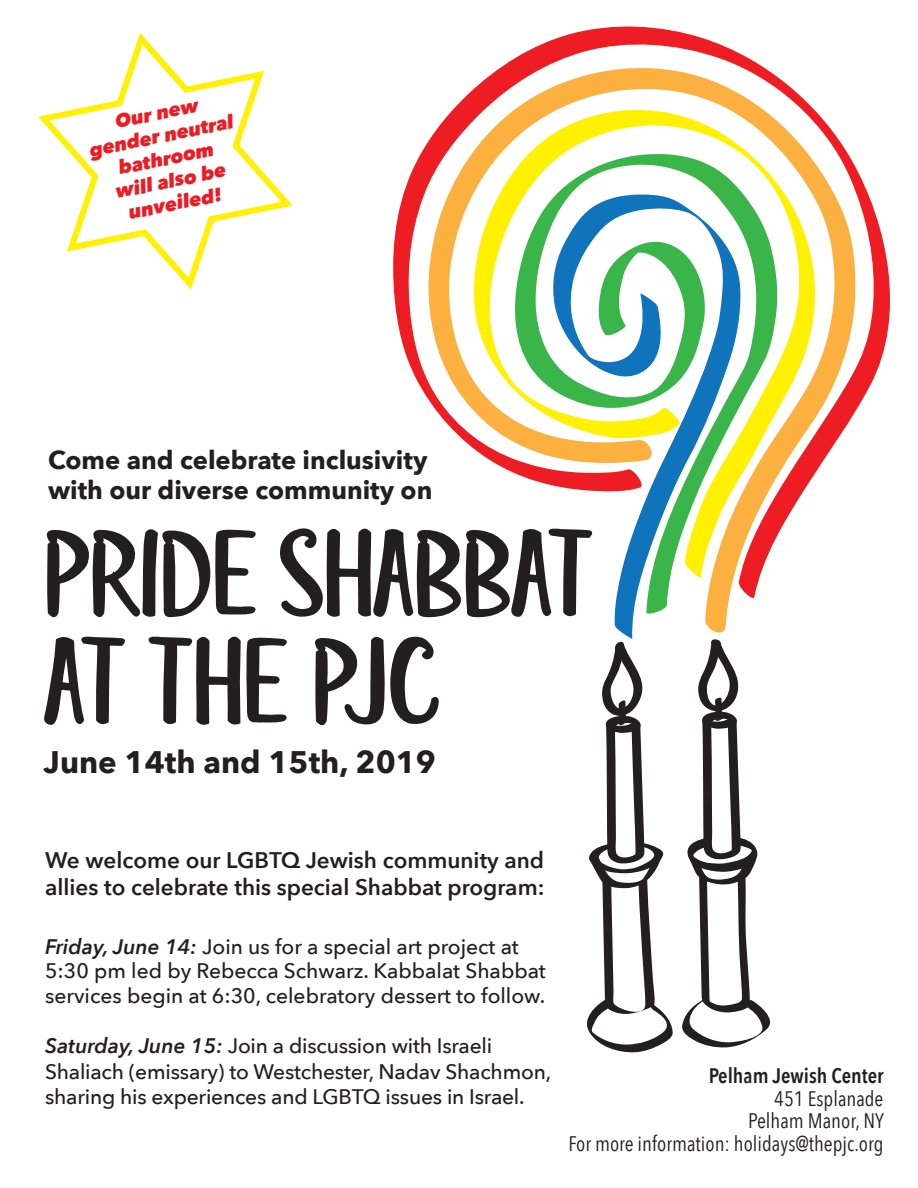
<style>
.page{position:relative;width:918px;height:1188px;background:#fff}
.page>*{position:absolute;margin:0;border:0;box-sizing:border-box;transform-origin:0 0}
.t1{font:90px "Star Strella";color:#231f20}
.t2{font:700 31.2px "Avenir Next";color:#231f20}
.t3{font:700 25.5px/30px "Avenir Next";color:#231f20}
.t4{font:600 22.5px "Avenir Next";color:#231f20}
.t5{font:500 21px/24.6px "Avenir Next";letter-spacing:-.01em;color:#231f20}
.t6{font:21px "Avenir Next Condensed";color:#231f20}
.t7{font:600 21px "Avenir Next Condensed";color:#231f20}
.t8{font:italic 800 19.05px "Avenir Next";color:#ed1c24}
.s1{font-weight:600;font-style:italic}
</style>
<div class="page">
<svg style="left:682px;top:639px;width:88px;height:409px"></svg>
<svg style="left:587px;top:641px;width:86px;height:412px"></svg>
<svg style="left:614px;top:602px;width:115px;height:37px"></svg>
<svg style="left:393px;top:26px;width:497px;height:576px"></svg>
<svg style="left:46px;top:529px;width:210px;height:89px"></svg>
<svg style="left:280px;top:521px;width:312px;height:97px"></svg>
<svg style="left:44px;top:636px;width:80px;height:89px"></svg>
<svg style="left:148px;top:636px;width:139px;height:88px"></svg>
<svg style="left:315px;top:636px;width:124px;height:90px"></svg>
<svg style="left:38px;top:33px;width:255px;height:257px"></svg>
<p class="t8" style="left:113px;top:110px;width:86px;rotate:-11deg">Our new</p>
<p class="t8" style="left:87px;top:138px;width:148px;rotate:-11deg">gender neutral</p>
<p class="t8" style="left:117px;top:156px;width:98px;rotate:-11deg">bathroom</p>
<p class="t8" style="left:114px;top:180px;width:114px;rotate:-11deg">will also be</p>
<p class="t8" style="left:126px;top:201px;width:97px;rotate:-11deg">unveiled!</p>
<p class="t3" style="left:48px;top:444px;width:386px">Come and celebrate inclusivity with our diverse community on</p>
<p class="t1" style="left:44px;top:523px;width:551px">PRIDE SHABBAT</p>
<p class="t1" style="left:44px;top:631px;width:397px">AT THE PJC</p>
<p class="t2" style="left:44px;top:735px;width:394px">June 14th and 15th, 2019</p>
<p class="t4" style="left:45px;top:841px;width:501px">We welcome our LGBTQ Jewish community and</p>
<p class="t4" style="left:45px;top:868px;width:501px">allies to celebrate this special Shabbat program:</p>
<p class="t5" style="left:45px;top:934px;width:502px"><span class="s1">Friday, June 14:</span> Join us for a special art project at<br>5:30 pm led by Rebecca Schwarz. Kabbalat Shabbat services begin at 6:30, celebratory dessert to follow.</p>
<p class="t5" style="left:45px;top:1033px;width:508px;line-height:25.2px"><span class="s1">Saturday, June 15:</span> Join a discussion with Israeli<br>Shaliach (emissary) to Westchester, Nadav Shachmon,</p>
<p class="t5" style="left:45px;top:1084px;width:481px">sharing his experiences and LGBTQ issues in Israel.</p>
<p class="t7" style="left:709px;top:1058px;width:176px">Pelham Jewish Center</p>
<p class="t6" style="left:774px;top:1080px;width:111px">451 Esplanade</p>
<p class="t6" style="left:748px;top:1103px;width:137px">Pelham Manor, NY</p>
<p class="t6" style="left:568px;top:1125px;width:317px">For more information: holidays@thepjc.org</p>
</div>
